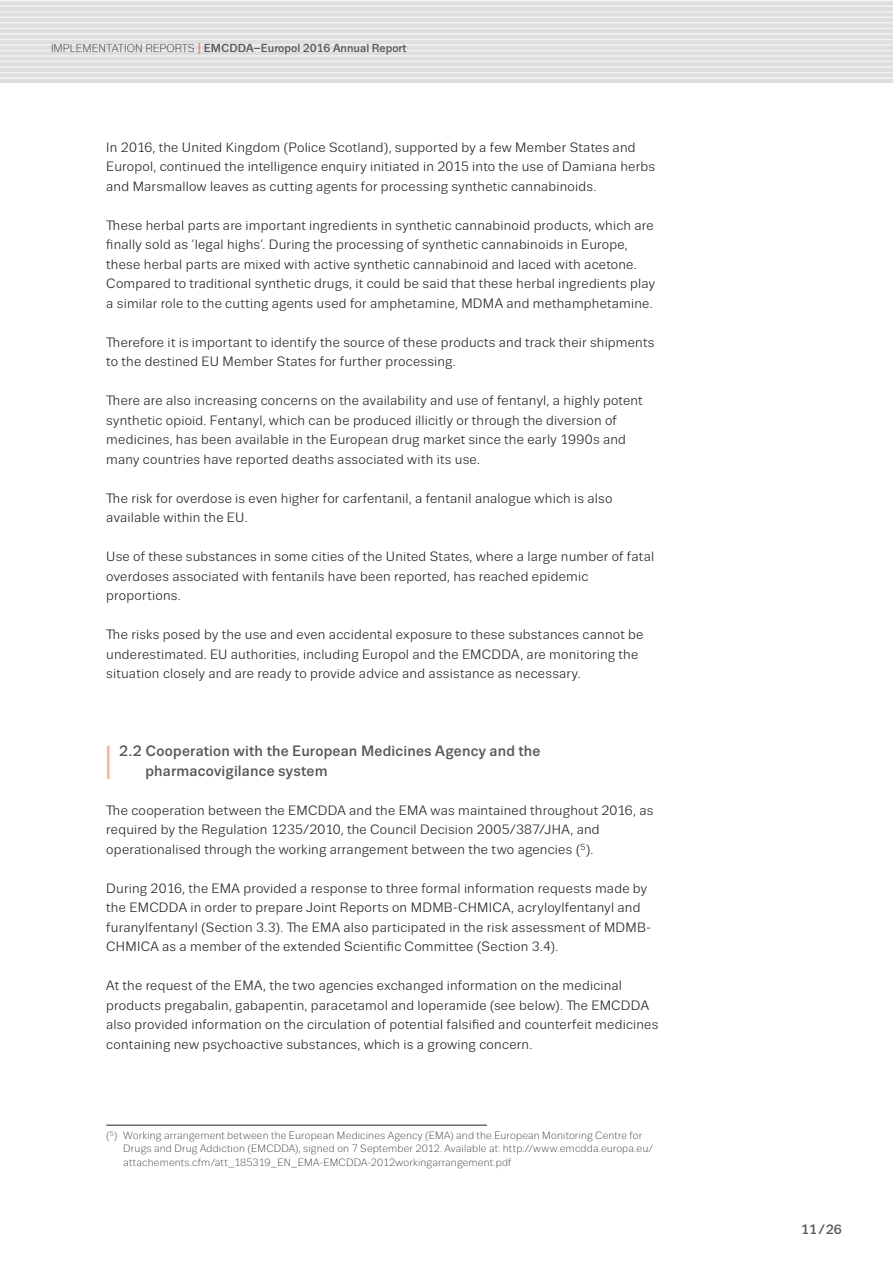
<style>
.page{position:relative;width:893px;height:1263px;background:#fff}
.page>*{position:absolute;margin:0;border:0;box-sizing:border-box;transform-origin:0 0}
.III_Headline_3{font:700 47.85px "Trivia Sans";color:#f8ac91;scale:.31 1}
.III_Headline_3-2{font:500 15px/19.5px "Trivia Sans";letter-spacing:.01em;color:#57585a}
.TEXT_Regular_9_13{font:13.5px/19.5px "Trivia Sans";letter-spacing:.015em;color:#231f20}
.t1{font:500 13.5px "Trivia Sans";color:#57585a}
.t2{font:500 11.55px "Trivia Sans";color:#57585a}
.Footnote{font:300 10.5px/13.5px "Trivia Sans";letter-spacing:.015em;color:#231f20}
.s1{font-weight:300;font-size:11.25px;color:#231f20}
.s2{font-size:15.6px;color:#f48465}
</style>
<div class="page">
<div style="left:0;top:0;width:893px;height:83px;background:#dddee0"></div>
<hr style="left:0;top:0;width:893px;height:2px;background:#f2f3f4">
<hr style="left:0;top:6px;width:893px;height:1px;background:#f2f3f4">
<hr style="left:0;top:11px;width:893px;height:2px;background:#f2f3f4">
<hr style="left:0;top:17px;width:893px;height:1px;background:#f2f3f4">
<hr style="left:0;top:22px;width:893px;height:2px;background:#f2f3f4">
<hr style="left:0;top:28px;width:893px;height:1px;background:#f2f3f4">
<hr style="left:0;top:33px;width:893px;height:2px;background:#f2f3f4">
<hr style="left:0;top:39px;width:893px;height:1px;background:#f2f3f4">
<hr style="left:0;top:44px;width:893px;height:2px;background:#f2f3f4">
<hr style="left:0;top:50px;width:893px;height:1px;background:#f2f3f4">
<hr style="left:0;top:55px;width:893px;height:2px;background:#f2f3f4">
<hr style="left:0;top:61px;width:893px;height:1px;background:#f2f3f4">
<hr style="left:0;top:66px;width:893px;height:2px;background:#f2f3f4">
<hr style="left:0;top:72px;width:893px;height:1px;background:#f2f3f4">
<hr style="left:0;top:77px;width:893px;height:2px;background:#f2f3f4">
<hr style="left:106px;top:1125px;width:381px;height:1px;background:#231f20">
<p class="t2" style="left:51px;top:42px;width:357px"><span class="s1">IMPLEMENTATION REPORTS</span> <span class="s2">I</span> EMCDDA–Europol 2016 Annual Report</p>
<p class="TEXT_Regular_9_13" style="left:106px;top:137px;width:550px">In 2016, the United Kingdom (Police Scotland), supported by a few Member States and<br>Europol, continued the intelligence enquiry initiated in 2015 into the use of Damiana herbs and Marsmallow leaves as cutting agents for processing synthetic cannabinoids.</p>
<p class="TEXT_Regular_9_13" style="left:106px;top:215px;width:550px">These herbal parts are important ingredients in synthetic cannabinoid products, which are finally sold as ‘legal highs’. During the processing of synthetic cannabinoids in Europe, these herbal parts are mixed with active synthetic cannabinoid and laced with acetone.<br>Compared to traditional synthetic drugs, it could be said that these herbal ingredients play a similar role to the cutting agents used for amphetamine, MDMA and methamphetamine.</p>
<p class="TEXT_Regular_9_13" style="left:106px;top:332px;width:550px">Therefore it is important to identify the source of these products and track their shipments to the destined EU Member States for further processing.</p>
<p class="TEXT_Regular_9_13" style="left:106px;top:391px;width:538px">There are also increasing concerns on the availability and use of fentanyl, a highly potent synthetic opioid. Fentanyl, which can be produced illicitly or through the diversion of medicines, has been available in the European drug market since the early 1990s and many countries have reported deaths associated with its use.</p>
<p class="TEXT_Regular_9_13" style="left:106px;top:488px;width:508px">The risk for overdose is even higher for carfentanil, a fentanil analogue which is also available within the EU.</p>
<p class="TEXT_Regular_9_13" style="left:106px;top:547px;width:549px">Use of these substances in some cities of the United States, where a large number of fatal overdoses associated with fentanils have been reported, has reached epidemic proportions.</p>
<p class="TEXT_Regular_9_13" style="left:106px;top:625px;width:539px">The risks posed by the use and even accidental exposure to these substances cannot be underestimated. EU authorities, including Europol and the EMCDDA, are monitoring the situation closely and are ready to provide advice and assistance as necessary.</p>
<p class="III_Headline_3" style="left:106px;top:736px;width:16px">I</p>
<p class="III_Headline_3-2" style="left:146px;top:741px;width:396px;text-indent:-26px">2.2 Cooperation with the European Medicines Agency and the pharmacovigilance system</p>
<p class="TEXT_Regular_9_13" style="left:106px;top:800px;width:549px">The cooperation between the EMCDDA and the EMA was maintained throughout 2016, as required by the Regulation 1235/2010, the Council Decision 2005/387/JHA, and operationalised through the working arrangement between the two agencies (<sup>5</sup>).</p>
<p class="TEXT_Regular_9_13" style="left:106px;top:878px;width:546px">During 2016, the EMA provided a response to three formal information requests made by the EMCDDA in order to prepare Joint Reports on MDMB-CHMICA, acryloylfentanyl and furanylfentanyl (Section 3.3). The EMA also participated in the risk assessment of MDMB-CHMICA as a member of the extended Scientific Committee (Section 3.4).</p>
<p class="TEXT_Regular_9_13" style="left:106px;top:976px;width:554px">At the request of the EMA, the two agencies exchanged information on the medicinal products pregabalin, gabapentin, paracetamol and loperamide (see below). The EMCDDA also provided information on the circulation of potential falsified and counterfeit medicines containing new psychoactive substances, which is a growing concern.</p>
<p class="Footnote" style="left:123px;top:1128px;width:531px;text-indent:-17px">(<sup>5</sup>) Working arrangement between the European Medicines Agency (EMA) and the European Monitoring Centre for<br>Drugs and Drug Addiction (EMCDDA), signed on 7 September 2012. Available at: http://www.emcdda.europa.eu/ attachements.cfm/att_185319_EN_EMA-EMCDDA-2012workingarrangement.pdf</p>
<p class="t1" style="left:801px;top:1222px;width:43px">11/26</p>
</div>
